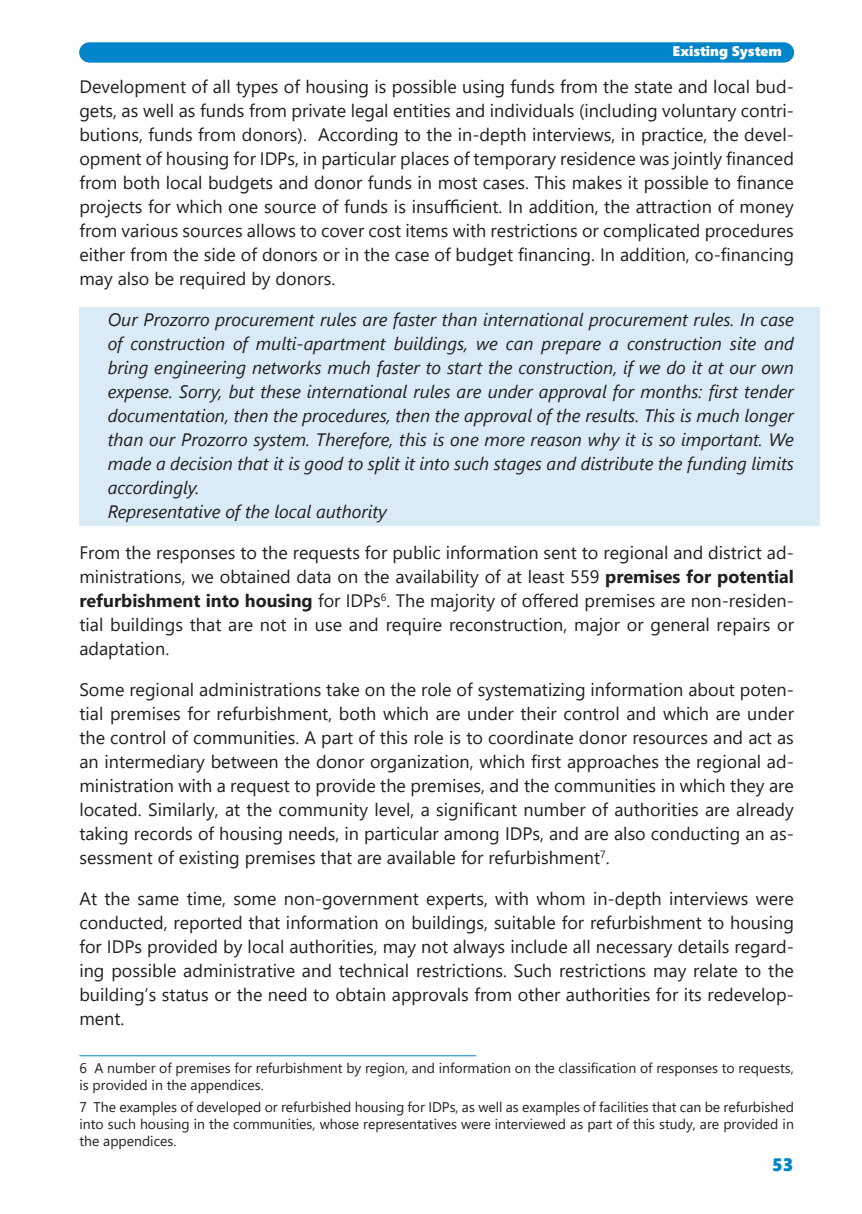
<style>
.page{position:relative;width:862px;height:1214px;background:#fff}
.page>*{position:absolute;margin:0;border:0;box-sizing:border-box;transform-origin:0 0}
.текст{font:18px/24px "Segoe UI";color:#231f20;text-align:justify}
.текст-2{font:italic 18px/24px "Segoe UI";color:#231f20;text-align:justify}
.t1{font:18px "Segoe UI Black";color:#0084ca}
.виноска{font:14px/16.8px "Segoe UI";color:#231f20}
.t2{font:14px "Segoe UI Black";color:#fff}
.s1{font-weight:700}
</style>
<div class="page">
<div style="left:79px;top:308px;width:740px;height:218px;background:#d9ebf6"></div>
<hr style="left:79px;top:1055px;width:397px;height:1px;background:#0084ca">
<div style="left:79px;top:43px;width:715px;height:19px;background:#0084ca;border-radius:10px"></div>
<p class="t2" style="left:672px;top:41px;width:111px">Existing System</p>
<p class="текст" style="left:79px;top:72px;width:716px">Development of all types of housing is possible using funds from the state and local bud&shy;gets, as well as funds from private legal entities and individuals (including voluntary contri&shy;butions, funds from donors). According to the in-depth interviews, in practice, the devel&shy;opment of housing for IDPs, in particular places of temporary residence was jointly financed from both local budgets and donor funds in most cases. This makes it possible to finance projects for which one source of funds is insufficient. In addition, the attraction of money from various sources allows to cover cost items with restrictions or complicated procedures either from the side of donors or in the case of budget financing. In addition, co-financing may also be required by donors.</p>
<p class="текст-2" style="left:108px;top:304px;width:687px">Our Prozorro procurement rules are faster than international procurement rules. In case of construction of multi-apartment buildings, we can prepare a construction site and bring engineering networks much faster to start the construction, if we do it at our own expense. Sorry, but these international rules are under approval for months: first tender documentation, then the procedures, then the approval of the results. This is much longer than our Prozorro system. Therefore, this is one more reason why it is so important. We made a decision that it is good to split it into such stages and distribute the funding limits accordingly.</p>
<p class="текст-2" style="left:108px;top:496px;width:281px">Representative of the local authority</p>
<p class="текст" style="left:79px;top:539px;width:716px">From the responses to the requests for public information sent to regional and district ad&shy;ministrations, we obtained data on the availability of at least 559 <span class="s1">premises for potential refurbishment into housing</span> for IDPs<sup>6</sup>. The majority of offered premises are non-residen&shy;tial buildings that are not in use and require reconstruction, major or general repairs or adaptation.</p>
<p class="текст" style="left:79px;top:676px;width:716px">Some regional administrations take on the role of systematizing information about poten&shy;tial premises for refurbishment, both which are under their control and which are under the control of communities. A part of this role is to coordinate donor resources and act as an intermediary between the donor organization, which first approaches the regional ad&shy;ministration with a request to provide the premises, and the communities in which they are located. Similarly, at the community level, a significant number of authorities are already taking records of housing needs, in particular among IDPs, and are also conducting an as&shy;sessment of existing premises that are available for refurbishment<sup>7</sup>.</p>
<p class="текст" style="left:79px;top:885px;width:716px">At the same time, some non-government experts, with whom in-depth interviews were conducted, reported that information on buildings, suitable for refurbishment to housing for IDPs provided by local authorities, may not always include all necessary details regard&shy;ing possible administrative and technical restrictions. Such restrictions may relate to the building’s status or the need to obtain approvals from other authorities for its redevelop&shy;ment.</p>
<p class="виноска" style="left:79px;top:1058px;width:716px">6 A number of premises for refurbishment by region, and information on the classification of responses to requests, is provided in the appendices.</p>
<p class="виноска" style="left:79px;top:1097px;width:716px;text-align:justify">7 The examples of developed or refurbished housing for IDPs, as well as examples of facilities that can be refurbished into such housing in the communities, whose representatives were interviewed as part of this study, are provided in the appendices.</p>
<p class="t1" style="left:772px;top:1151px;width:23px">53</p>
</div>
